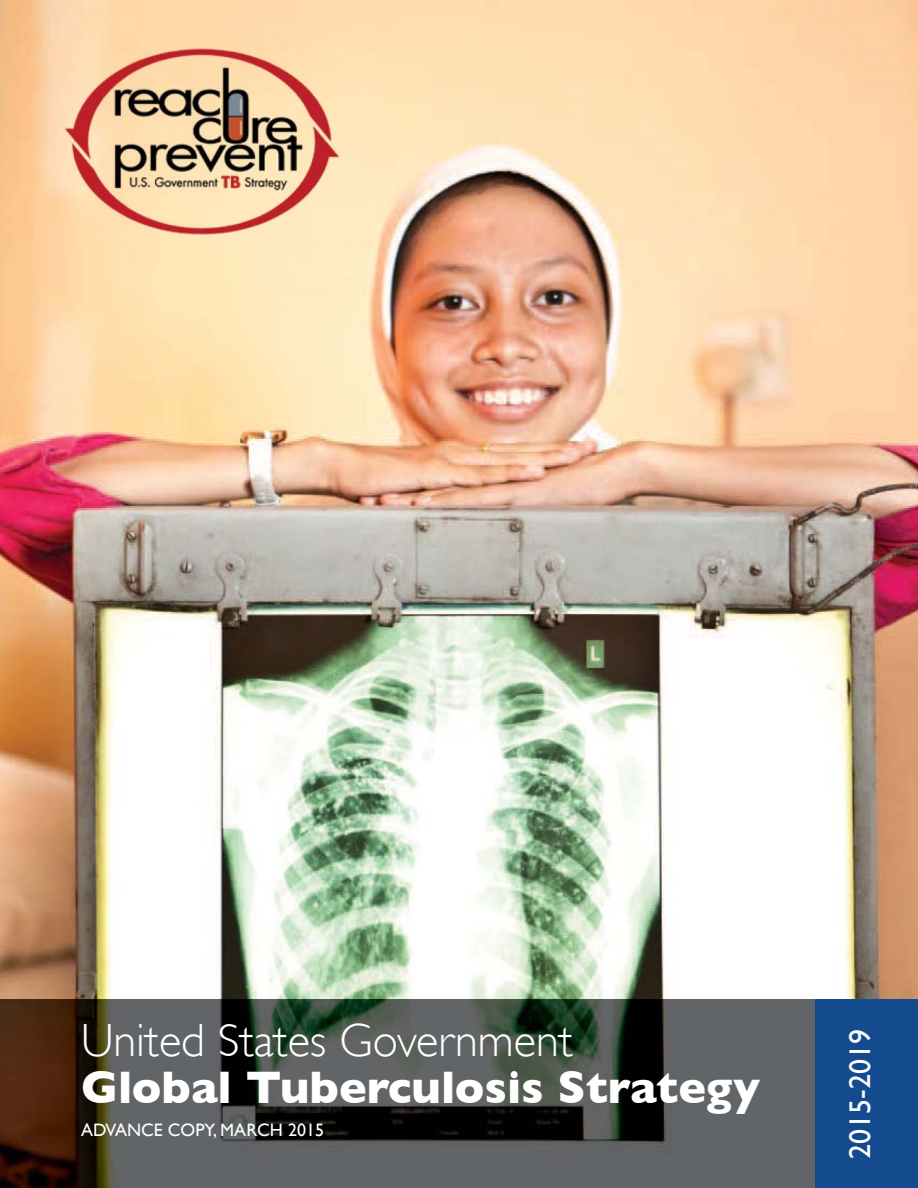
<style>
.page{position:relative;width:918px;height:1188px;background:#fff}
.page>*{position:absolute;margin:0;border:0;box-sizing:border-box;transform-origin:0 0}
.t1{font:700 46.5px/46.5px "Gill Sans";color:#fff}
.t2{font:30px "Gill Sans";color:#fff}
.t3{font:18px "Gill Sans";color:#fff}
.s1{font-weight:300}
</style>
<div class="page">
<img style="left:0;top:0;width:918px;height:1000px">
<img style="left:0;top:1000px;width:815px;height:188px">
<div style="left:815px;top:1000px;width:103px;height:188px;background:#144a8e"></div>
<img style="left:54px;top:37px;width:291px;height:210px">
<h1 class="t1" style="left:81px;top:1017px;width:681px"><span class="s1">United States Government<br></span>Global Tuberculosis Strategy</h1>
<p class="t2" style="left:843px;top:1159px;width:131px;rotate:-90deg">2015-2019</p>
<p class="t3" style="left:81px;top:1119px;width:245px">ADVANCE COPY, MARCH 2015</p>
</div>
